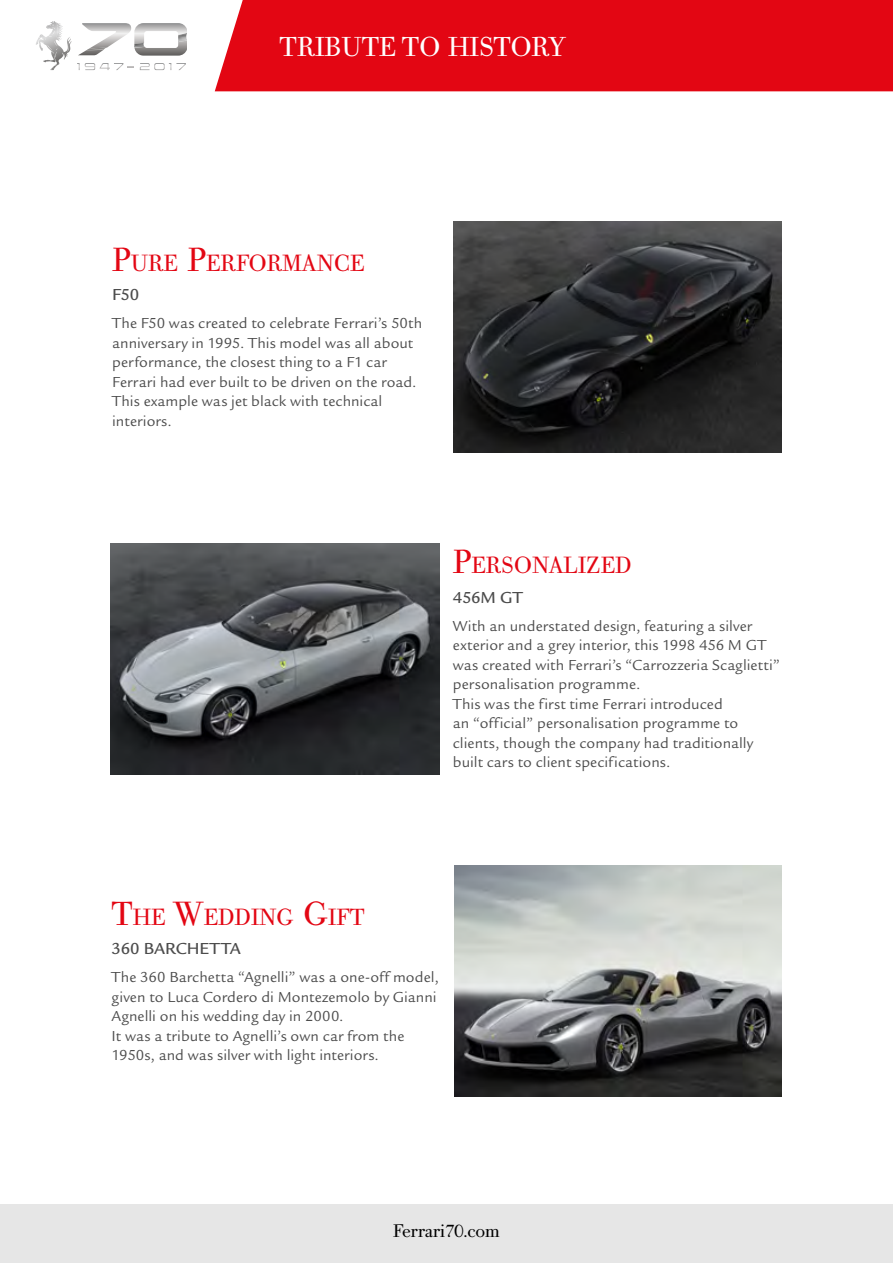
<style>
.page{position:relative;width:893px;height:1263px;background:#fff}
.page>*{position:absolute;margin:0;border:0;box-sizing:border-box;transform-origin:0 0}
.t1{font:27px "Bodoni Old Face BQ";color:#fff}
.t2{font:23.1px "Bodoni Old Face BQ";color:#e30613}
.t3{font:18px "Bodoni Old Face BQ";color:#000}
.t4{font:500 16.5px "Legacy Sans EFOP";letter-spacing:-.01em;color:#4c4c4c}
.t5{font:15px/19.5px "Legacy Sans EFOP";letter-spacing:.01em;color:#4c4c4c}
.s1{font-size:33px}
</style>
<div class="page">
<div style="left:215px;top:0;width:678px;height:91px;background:#e30613"></div>
<div style="left:0;top:1205px;width:893px;height:58px;background:#e6e6e6"></div>
<svg style="left:36px;top:21px;width:18px;height:24px"></svg>
<svg style="left:82px;top:23px;width:105px;height:32px"></svg>
<svg style="left:77px;top:63px;width:57px;height:7px"></svg>
<svg style="left:140px;top:63px;width:46px;height:7px"></svg>
<img style="left:453px;top:221px;width:328px;height:231px">
<img style="left:111px;top:543px;width:328px;height:232px">
<img style="left:454px;top:865px;width:328px;height:231px">
<h1 class="t1" style="left:280px;top:30px;width:288px">TRIBUTE TO HISTORY</h1>
<h2 class="t2" style="left:112px;top:249px;width:254px"><span class="s1">P</span>URE <span class="s1">P</span>ERFORMANCE</h2>
<p class="t4" style="left:112px;top:285px;width:29px">F50</p>
<p class="t5" style="left:112px;top:314px;width:311px">The F50 was created to celebrate Ferrari’s 50th anniversary in 1995. This model was all about performance, the closest thing to a F1 car Ferrari had ever built to be driven on the road.<br>This example was jet black with technical interiors.</p>
<h2 class="t2" style="left:453px;top:551px;width:180px"><span class="s1">P</span>ERSONALIZED</h2>
<p class="t4" style="left:453px;top:588px;width:71px">456M GT</p>
<p class="t5" style="left:453px;top:616px;width:329px">With an understated design, featuring a silver exterior and a grey interior, this 1998 456 M GT was created with Ferrari’s “Carrozzeria Scaglietti” personalisation programme.<br>This was the first time Ferrari introduced<br>an “official” personalisation programme to clients, though the company had traditionally built cars to client specifications.</p>
<h2 class="t2" style="left:112px;top:903px;width:230px"><span class="s1">T</span>HE <span class="s1">W</span>EDDING <span class="s1">G</span>IFT</h2>
<p class="t4" style="left:112px;top:939px;width:131px">360 BARCHETTA</p>
<p class="t5" style="left:112px;top:967px;width:329px">The 360 Barchetta “Agnelli” was a one-off model, given to Luca Cordero di Montezemolo by Gianni Agnelli on his wedding day in 2000.<br>It was a tribute to Agnelli’s own car from the 1950s, and was silver with light interiors.</p>
<p class="t3" style="left:393px;top:1220px;width:108px">Ferrari70.com</p>
</div>
